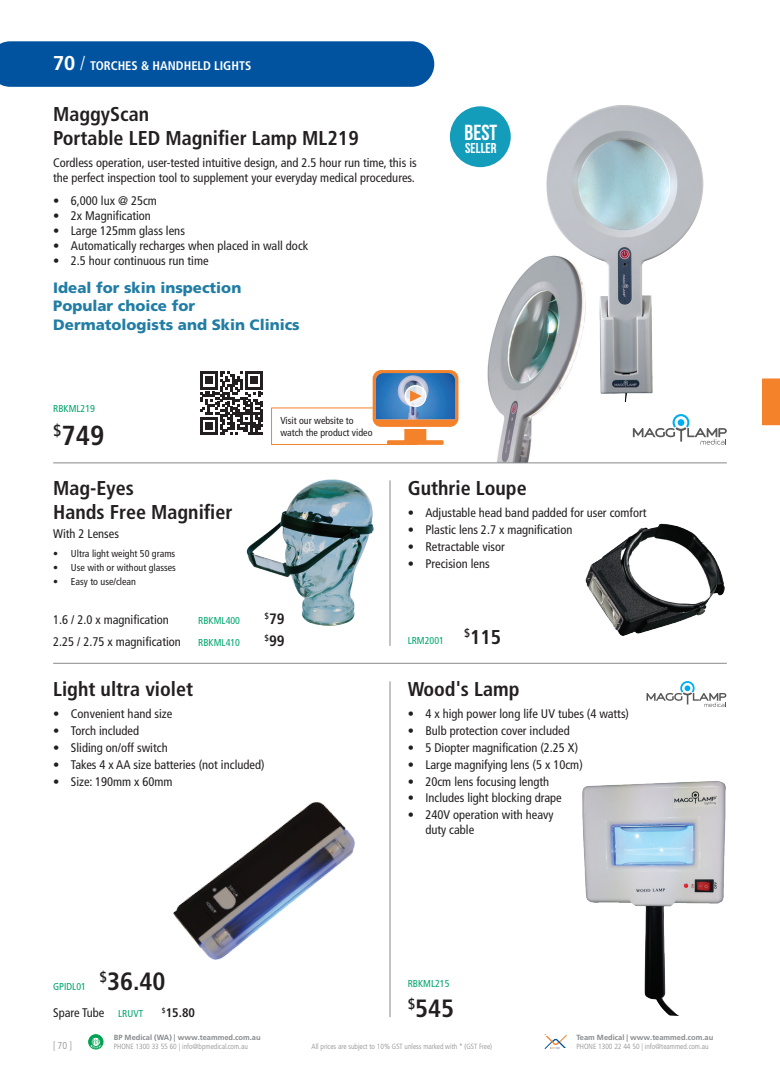
<style>
.page{position:relative;width:780px;height:1088px;background:#fff}
.page>*{position:absolute;margin:0;border:0;box-sizing:border-box;transform-origin:0 0}
.t1{font:700 condensed 27.5px "Frutiger LT Pro";color:#231f20}
.t2{font:700 condensed 25px "Frutiger LT Pro";color:#231f20}
.t3{font:700 21.75px "Bebas Neue";color:#fff}
.t4{font:700 condensed 20px/24px "Frutiger LT Pro";color:#231f20}
.price_2_break_long_s{font:900 15px "Frutiger LT Pro";color:#217da4}
.t5{font:700 condensed 15px "Frutiger LT Pro";color:#231f20}
.t6{font:700 14.25px "Bebas Neue";color:#fff}
.t7{font:condensed 12.5px/15px "Frutiger LT Pro";color:#231f20}
.t8{font:700 condensed 12.5px "Frutiger LT Pro";color:#fff}
.t9{font:700 condensed 12.5px "Frutiger LT Pro";color:#231f20}
.t10{font:condensed 10px "Frutiger LT Pro";color:#231f20}
.t11{font:condensed 10px "Frutiger LT Pro";color:#00a66e}
.t12{font:300 condensed 10px "Frutiger LT Pro";color:#87898c}
.t13{font:300 condensed 7.5px "Frutiger LT Pro";color:#87898c}
.t14{font:700 7.5px "Frutiger LT Pro";color:#87898c}
.s1{font-stretch:normal;font-size:20px}
.s2{font-weight:300;font-size:20px}
.s3{font-size:10px;color:#00a66e}
</style>
<div class="page">
<div style="left:0;top:41px;width:434px;height:46px;background:#0153a0"></div>
<svg style="left:89px;top:1034px;width:14px;height:15px"></svg>
<svg style="left:544px;top:1035px;width:23px;height:14px"></svg>
<img style="left:443px;top:401px;width:183px;height:61px">
<img style="left:380px;top:71px;width:324px;height:330px">
<img style="left:173px;top:717px;width:218px;height:300px">
<img style="left:230px;top:463px;width:159px;height:163px">
<img style="left:585px;top:523px;width:140px;height:113px">
<hr style="left:389px;top:480px;width:1px;height:166px;background:#87898c">
<svg style="left:646px;top:681px;width:80px;height:26px"></svg>
<img style="left:582px;top:781px;width:144px;height:235px">
<hr style="left:53px;top:663px;width:673px;height:1px;background:#87898c">
<hr style="left:53px;top:462px;width:673px;height:1px;background:#87898c">
<hr style="left:389px;top:681px;width:1px;height:336px;background:#87898c">
<svg style="left:632px;top:414px;width:94px;height:31px"></svg>
<div style="left:271px;top:408px;width:146px;height:37px;border:1px solid #f4822b"></div>
<div style="left:372px;top:370px;width:86px;height:57px;background:#f4822b;border-radius:8px"></div>
<svg style="left:375px;top:373px;width:80px;height:46px"></svg>
<svg style="left:387px;top:427px;width:56px;height:18px"></svg>
<div style="left:450px;top:106px;width:60px;height:61px;background:#149cbb;border-radius:50%"></div>
<svg style="left:200px;top:372px;width:63px;height:63px"></svg>
<svg style="left:762px;top:378px;width:18px;height:47px"></svg>
<p class="t8" style="left:53px;top:58px;width:200px"><span class="s1">70</span> <span class="s2">/</span> TORCHES &amp; HANDHELD LIGHTS</p>
<p class="t4" style="left:53px;top:102px;width:307px">MaggyScan<br>Portable LED Magnifier Lamp ML219</p>
<p class="t7" style="left:53px;top:156px;width:365px">Cordless operation, user-tested intuitive design, and 2.5 hour run time, this is the perfect inspection tool to supplement your everyday medical procedures.</p>
<p class="t7" style="left:53px;top:193px;width:105px">• 6,000 lux @ 25cm</p>
<p class="t7" style="left:53px;top:208px;width:99px">• 2x Magnification</p>
<p class="t7" style="left:53px;top:223px;width:133px">• Large 125mm glass lens</p>
<p class="t7" style="left:53px;top:238px;width:257px">• Automatically recharges when placed in wall dock</p>
<p class="t7" style="left:53px;top:253px;width:157px">• 2.5 hour continuous run time</p>
<p class="price_2_break_long_s" style="left:53px;top:279px;width:190px">Ideal for skin inspection</p>
<p class="price_2_break_long_s" style="left:53px;top:297px;width:143px">Popular choice for</p>
<p class="price_2_break_long_s" style="left:53px;top:315px;width:248px">Dermatologists and Skin Clinics</p>
<p class="t11" style="left:53px;top:402px;width:43px">RBKML219</p>
<p class="t1" style="left:53px;top:419px;width:53px"><sup>$</sup>749</p>
<p class="t10" style="left:280px;top:414px;width:75px">Visit our website to</p>
<p class="t10" style="left:280px;top:426px;width:94px">watch the product video</p>
<p class="t3" style="left:464px;top:121px;width:34px">BEST</p>
<p class="t6" style="left:465px;top:140px;width:33px">SELLER</p>
<p class="t4" style="left:53px;top:476px;width:82px">Mag-Eyes</p>
<p class="t4" style="left:53px;top:500px;width:181px">Hands Free Magnifier</p>
<p class="t7" style="left:53px;top:526px;width:67px">With 2 Lenses</p>
<p class="t10" style="left:53px;top:548px;width:124px">• Ultra light weight 50 grams</p>
<p class="t10" style="left:53px;top:561px;width:124px">• Use with or without glasses</p>
<p class="t10" style="left:53px;top:575px;width:84px">• Easy to use/clean</p>
<p class="t7" style="left:53px;top:612px;width:117px">1.6 / 2.0 x magnification</p>
<p class="t11" style="left:198px;top:615px;width:43px">RBKML400</p>
<p class="t5" style="left:264px;top:610px;width:22px"><sup>$</sup>79</p>
<p class="t7" style="left:53px;top:634px;width:129px">2.25 / 2.75 x magnification</p>
<p class="t11" style="left:198px;top:636px;width:43px">RBKML410</p>
<p class="t5" style="left:264px;top:632px;width:22px"><sup>$</sup>99</p>
<p class="t4" style="left:53px;top:677px;width:141px">Light ultra violet</p>
<p class="t7" style="left:53px;top:707px;width:121px">• Convenient hand size</p>
<p class="t7" style="left:53px;top:723px;width:87px">• Torch included</p>
<p class="t7" style="left:53px;top:740px;width:116px">• Sliding on/off switch</p>
<p class="t7" style="left:53px;top:757px;width:213px">• Takes 4 x AA size batteries (not included)</p>
<p class="t7" style="left:53px;top:774px;width:121px">• Size: 190mm x 60mm</p>
<p class="t4" style="left:407px;top:476px;width:120px">Guthrie Loupe</p>
<p class="t7" style="left:407px;top:506px;width:240px">• Adjustable head band padded for user comfort</p>
<p class="t7" style="left:407px;top:522px;width:166px">• Plastic lens 2.7 x magnification</p>
<p class="t7" style="left:407px;top:539px;width:99px">• Retractable visor</p>
<p class="t7" style="left:407px;top:556px;width:84px">• Precision lens</p>
<p class="t11" style="left:407px;top:635px;width:38px">LRM2001</p>
<p class="t4" style="left:464px;top:625px;width:39px"><sup>$</sup>115</p>
<p class="t4" style="left:407px;top:677px;width:113px">Wood's Lamp</p>
<p class="t7" style="left:407px;top:707px;width:223px">• 4 x high power long life UV tubes (4 watts)</p>
<p class="t7" style="left:407px;top:723px;width:163px">• Bulb protection cover included</p>
<p class="t7" style="left:407px;top:740px;width:172px">• 5 Diopter magnification (2.25 X)</p>
<p class="t7" style="left:407px;top:757px;width:176px">• Large magnifying lens (5 x 10cm)</p>
<p class="t7" style="left:407px;top:774px;width:143px">• 20cm lens focusing length</p>
<p class="t7" style="left:407px;top:790px;width:156px">• Includes light blocking drape</p>
<p class="t7" style="left:425px;top:807px;width:130px;text-indent:-18px">• 240V operation with heavy duty cable</p>
<p class="t2" style="left:99px;top:966px;width:68px"><sup>$</sup>36.40</p>
<p class="t7" style="left:53px;top:1005px;width:91px">Spare Tube <span class="s3">LRUVT</span></p>
<p class="t9" style="left:162px;top:1005px;width:35px"><sup>$</sup>15.80</p>
<p class="t11" style="left:53px;top:980px;width:34px">GPIDL01</p>
<p class="t11" style="left:407px;top:978px;width:43px">RBKML215</p>
<p class="t2" style="left:407px;top:993px;width:48px"><sup>$</sup>545</p>
<p class="t14" style="left:114px;top:1033px;width:148px">BP Medical (WA) | www.teammed.com.au</p>
<p class="t12" style="left:53px;top:1040px;width:20px">[70 ]</p>
<p class="t13" style="left:114px;top:1042px;width:135px">PHONE 1300 33 55 60 | info@bpmedical.com.au</p>
<p class="t13" style="left:311px;top:1042px;width:182px">All prices are subject to 10% GST unless marked with * (GST Free)</p>
<p class="t14" style="left:576px;top:1033px;width:138px">Team Medical | www.teammed.com.au</p>
<p class="t13" style="left:576px;top:1042px;width:134px">PHONE 1300 22 44 50 | info@teammed.com.au</p>
</div>
